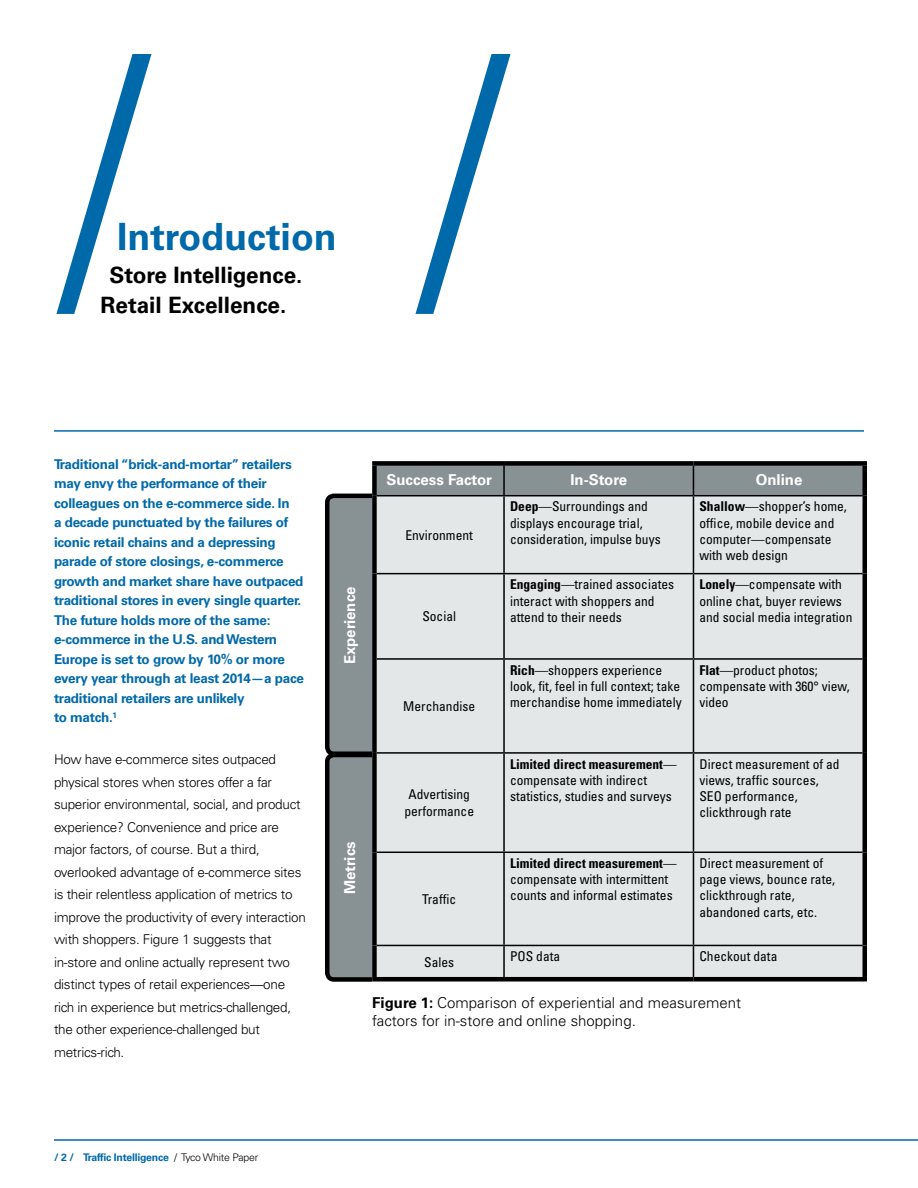
<style>
.page{position:relative;width:918px;height:1188px;background:#fff}
.page>*{position:absolute;margin:0;border:0;box-sizing:border-box;transform-origin:0 0}
.t1{font:700 37.5px "Univers LT Std";color:#0069aa}
.t2{font:700 22.5px/30px "Univers LT Std";color:#000}
.t3{font:300 15px/18px "Univers LT Std";color:#000}
.t4{font:700 15px "Univers LT Std";color:#fff}
.t5{font:condensed 13.5px/16.2px "Univers LT Std";color:#000}
.t6{font:300 13.5px/22.5px "Univers LT Std";letter-spacing:-.02em;color:#000}
.t7{font:700 13.5px/19.5px "Univers LT Std";letter-spacing:-.02em;color:#0069aa}
.t8{font:700 10.5px "Univers LT Std";letter-spacing:-.02em;color:#0069aa}
.s1{font-weight:300;color:#000}
.s2{font-weight:700}
</style>
<div class="page">
<hr style="left:54px;top:1139px;width:864px;height:2px;background:#0069aa">
<div style="left:327px;top:755px;width:61px;height:224px;background:#889194;border-radius:7px"></div>
<div style="left:325px;top:753px;width:65px;height:229px;border:4px solid #000;border-radius:7px"></div>
<div style="left:327px;top:496px;width:61px;height:258px;background:#889194;border-radius:7px"></div>
<div style="left:325px;top:494px;width:65px;height:262px;border:4px solid #000;border-radius:7px"></div>
<hr style="left:54px;top:430px;width:810px;height:2px;background:#0069aa">
<svg style="left:415px;top:54px;width:96px;height:260px"></svg>
<svg style="left:56px;top:54px;width:96px;height:260px"></svg>
<div style="left:372px;top:461px;width:492px;height:521px;background:#e3e7e8"></div>
<div style="left:377px;top:466px;width:485px;height:29px;background:#889194"></div>
<hr style="left:377px;top:495px;width:127px;height:1px;background:#000">
<hr style="left:504px;top:495px;width:189px;height:1px;background:#000">
<hr style="left:503px;top:496px;width:2px;height:77px;background:#000">
<hr style="left:693px;top:495px;width:169px;height:1px;background:#000">
<hr style="left:693px;top:496px;width:1px;height:77px;background:#000">
<hr style="left:377px;top:573px;width:127px;height:1px;background:#000">
<hr style="left:504px;top:573px;width:189px;height:1px;background:#000">
<hr style="left:503px;top:574px;width:2px;height:84px;background:#000">
<hr style="left:693px;top:573px;width:169px;height:1px;background:#000">
<hr style="left:693px;top:574px;width:1px;height:84px;background:#000">
<hr style="left:377px;top:658px;width:127px;height:2px;background:#000">
<hr style="left:504px;top:658px;width:189px;height:2px;background:#000">
<hr style="left:503px;top:660px;width:2px;height:92px;background:#000">
<hr style="left:693px;top:658px;width:169px;height:2px;background:#000">
<hr style="left:693px;top:660px;width:1px;height:92px;background:#000">
<hr style="left:377px;top:752px;width:127px;height:2px;background:#000">
<hr style="left:504px;top:752px;width:189px;height:2px;background:#000">
<hr style="left:503px;top:754px;width:2px;height:98px;background:#000">
<hr style="left:693px;top:752px;width:169px;height:2px;background:#000">
<hr style="left:693px;top:754px;width:1px;height:98px;background:#000">
<hr style="left:377px;top:852px;width:127px;height:1px;background:#000">
<hr style="left:504px;top:852px;width:189px;height:1px;background:#000">
<hr style="left:503px;top:853px;width:2px;height:92px;background:#000">
<hr style="left:693px;top:852px;width:169px;height:1px;background:#000">
<hr style="left:693px;top:853px;width:1px;height:92px;background:#000">
<hr style="left:377px;top:945px;width:127px;height:1px;background:#000">
<hr style="left:504px;top:945px;width:189px;height:1px;background:#000">
<hr style="left:503px;top:946px;width:2px;height:31px;background:#000">
<hr style="left:693px;top:945px;width:169px;height:1px;background:#000">
<hr style="left:693px;top:946px;width:1px;height:31px;background:#000">
<div style="left:372px;top:461px;width:132px;height:5px;background:#000"></div>
<div style="left:372px;top:466px;width:5px;height:30px;background:#000"></div>
<div style="left:504px;top:461px;width:189px;height:5px;background:#000"></div>
<div style="left:693px;top:461px;width:174px;height:5px;background:#000"></div>
<div style="left:862px;top:466px;width:5px;height:30px;background:#000"></div>
<div style="left:372px;top:496px;width:5px;height:78px;background:#000"></div>
<div style="left:862px;top:496px;width:5px;height:78px;background:#000"></div>
<div style="left:372px;top:574px;width:5px;height:85px;background:#000"></div>
<div style="left:862px;top:574px;width:5px;height:85px;background:#000"></div>
<div style="left:372px;top:659px;width:5px;height:94px;background:#000"></div>
<div style="left:862px;top:659px;width:5px;height:94px;background:#000"></div>
<div style="left:372px;top:753px;width:5px;height:99px;background:#000"></div>
<div style="left:862px;top:753px;width:5px;height:99px;background:#000"></div>
<div style="left:372px;top:852px;width:5px;height:93px;background:#000"></div>
<div style="left:862px;top:852px;width:5px;height:93px;background:#000"></div>
<div style="left:372px;top:945px;width:5px;height:32px;background:#000"></div>
<div style="left:862px;top:945px;width:5px;height:32px;background:#000"></div>
<hr style="left:372px;top:977px;width:132px;height:4px;background:#000">
<hr style="left:504px;top:977px;width:189px;height:4px;background:#000">
<hr style="left:693px;top:977px;width:174px;height:4px;background:#000">
<h1 class="t1" style="left:117px;top:215px;width:221px">Introduction</h1>
<h2 class="t2" style="left:100px;top:260px;width:204px;text-indent:9px">Store Intelligence.<br>Retail Excellence.</h2>
<p class="t7" style="left:54px;top:454px;width:251px">Traditional “brick-and-mortar” retailers may envy the performance of their colleagues on the e-commerce side. In<br>a decade punctuated by the failures of iconic retail chains and a depressing parade of store closings, e-commerce growth and market share have outpaced traditional stores in every single quarter.<br>The future holds more of the same: e-commerce in the U.S. and Western Europe is set to grow by 10% or more every year through at least 2014—a pace traditional retailers are unlikely<br>to match.<sup>1</sup></p>
<p class="t6" style="left:54px;top:748px;width:253px">How have e-commerce sites outpaced physical stores when stores offer a far superior environmental, social, and product experience? Convenience and price are major factors, of course. But a third, overlooked advantage of e-commerce sites is their relentless application of metrics to improve the productivity of every interaction with shoppers. Figure 1 suggests that in-store and online actually represent two distinct types of retail experiences—one rich in experience but metrics-challenged, the other experience-challenged but metrics-rich.</p>
<p class="t8" style="left:54px;top:1151px;width:206px">/ 2 / Traffic Intelligence <span class="s1">/ Tyco White Paper</span></p>
<p class="t4" style="left:341px;top:664px;width:79px;rotate:-90deg">Experience</p>
<p class="t4" style="left:386px;top:471px;width:107px">Success Factor</p>
<p class="t4" style="left:570px;top:471px;width:58px">In-Store</p>
<p class="t4" style="left:756px;top:471px;width:48px">Online</p>
<p class="t5" style="left:405px;top:526px;width:69px">Environment</p>
<p class="t5" style="left:422px;top:608px;width:35px">Social</p>
<p class="t5" style="left:403px;top:698px;width:73px">Merchandise</p>
<p class="t5" style="left:510px;top:498px;width:152px"><span class="s2">Deep</span>—Surroundings and displays encourage trial, consideration, impulse buys</p>
<p class="t5" style="left:699px;top:498px;width:149px"><span class="s2">Shallow</span>—shopper’s home, office, mobile device and computer—compensate with web design</p>
<p class="t5" style="left:510px;top:576px;width:166px"><span class="s2">Engaging</span>—trained associates interact with shoppers and attend to their needs</p>
<p class="t5" style="left:699px;top:576px;width:154px"><span class="s2">Lonely</span>—compensate with online chat, buyer reviews and social media integration</p>
<p class="t5" style="left:510px;top:662px;width:173px"><span class="s2">Rich</span>—shoppers experience look, fit, feel in full context; take merchandise home immediately</p>
<p class="t5" style="left:699px;top:662px;width:152px"><span class="s2">Flat</span>—product photos; compensate with 360° view, video</p>
<p class="t4" style="left:341px;top:894px;width:54px;rotate:-90deg">Metrics</p>
<p class="t5" style="left:404px;top:786px;width:71px;text-align:center">Advertising performance</p>
<p class="t5" style="left:422px;top:891px;width:36px">Traffic</p>
<p class="t5" style="left:510px;top:756px;width:168px"><span class="s2">Limited direct measurement</span>— compensate with indirect statistics, studies and surveys</p>
<p class="t5" style="left:699px;top:756px;width:142px">Direct measurement of ad views, traffic sources,<br>SEO performance, clickthrough rate</p>
<p class="t5" style="left:510px;top:855px;width:168px"><span class="s2">Limited direct measurement</span>— compensate with intermittent counts and informal estimates</p>
<p class="t5" style="left:699px;top:855px;width:137px">Direct measurement of page views, bounce rate, clickthrough rate, abandoned carts, etc.</p>
<p class="t5" style="left:510px;top:948px;width:52px">POS data</p>
<p class="t5" style="left:699px;top:948px;width:80px">Checkout data</p>
<p class="t3" style="left:372px;top:994px;width:370px"><span class="s2">Figure 1:</span> Comparison of experiential and measurement factors for in-store and online shopping.</p>
<p class="t5" style="left:424px;top:954px;width:31px">Sales</p>
</div>
